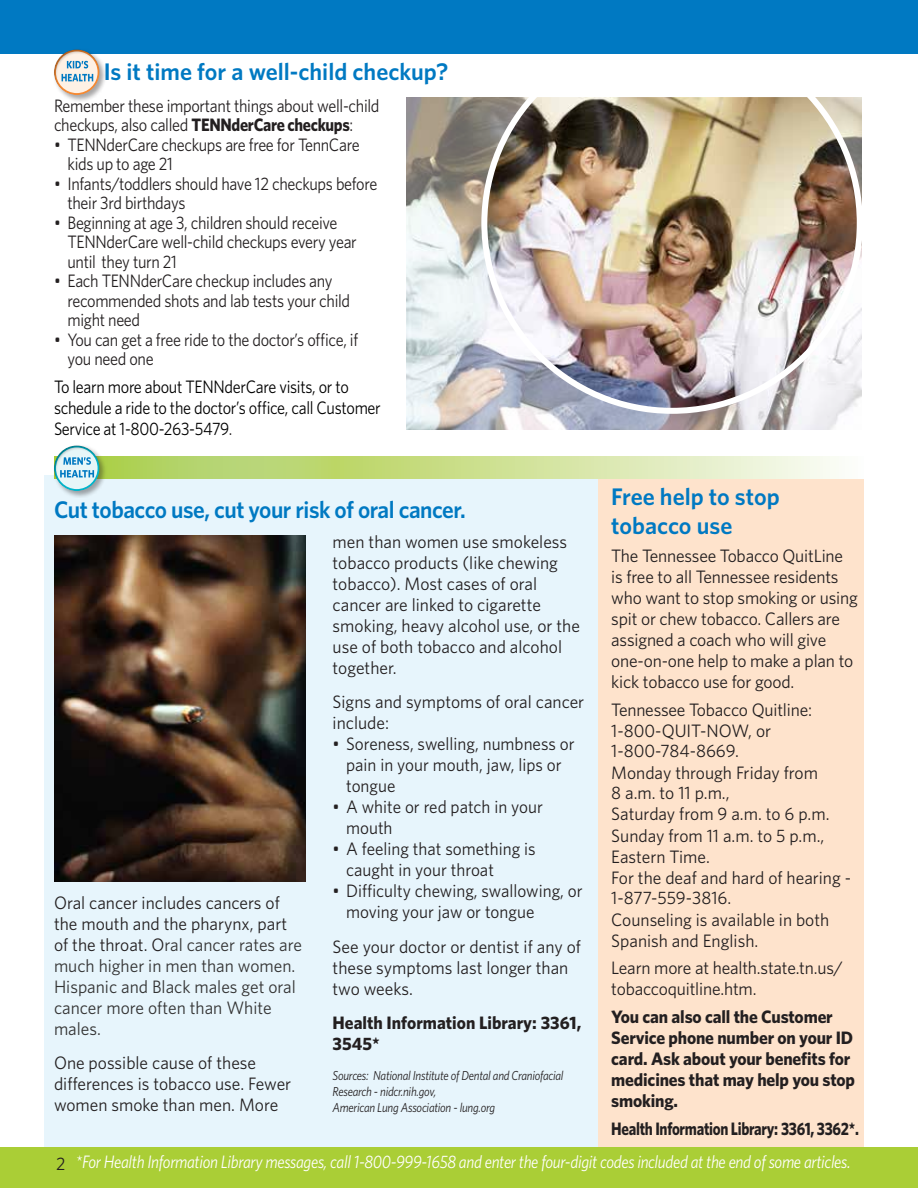
<style>
.page{position:relative;width:918px;height:1188px;background:#fff}
.page>*{position:absolute;margin:0;border:0;box-sizing:border-box;transform-origin:0 0}
.t1{font:600 24px/28.8px "Whitney";letter-spacing:-.01em;color:#0079c2}
.t2{font:18px/21px "Whitney";letter-spacing:-.01em;color:#231f20}
.t3{font:18px/19.5px "Whitney";letter-spacing:-.01em;color:#231f20;scale:.9 1}
.t4{font:18px/21px "Whitney";letter-spacing:-.01em;color:#231f20;scale:.95 1}
.t5{font:18px/21px "Whitney";color:#333}
.t6{font:700 18px/21px "Whitney";letter-spacing:-.01em;color:#231f20}
.t7{font:italic 18px "Whitney";letter-spacing:-.02em;color:#fff;scale:.9 1}
.t8{font:18px/21px "Whitney";letter-spacing:-.02em;color:#000;scale:.9 1}
.t9{font:700 18px "Whitney";letter-spacing:-.01em;color:#231f20;scale:.83 1}
.t10{font:italic 13.05px/15.9px "Whitney";letter-spacing:-.02em;color:#231f20;scale:.9 1}
.s1{font-weight:700}
.s2{color:#231f20}
</style>
<div class="page">
<img style="left:406px;top:97px;width:455px;height:333px">
<img style="left:484px;top:97px;width:376px;height:314px">
<div style="left:44px;top:475px;width:554px;height:678px;background:#e7f5fc"></div>
<div style="left:598px;top:475px;width:266px;height:676px;background:#fee3cc"></div>
<div style="left:0;top:1148px;width:918px;height:40px;background:#aace36"></div>
<div style="left:0;top:0;width:918px;height:54px;background:#0079c2"></div>
<svg style="left:107px;top:456px;width:757px;height:22px;background:#cfe29b"></svg>
<img style="left:54px;top:536px;width:252px;height:345px">
<div style="left:53px;top:48px;width:54px;height:54px;background:#231f20;opacity:.4"></div>
<div style="left:53px;top:48px;width:49px;height:48px;background:#231f20;opacity:.39"></div>
<svg style="left:62px;top:74px;width:31px;height:7px"></svg>
<svg style="left:67px;top:61px;width:21px;height:7px"></svg>
<div style="left:53px;top:444px;width:54px;height:54px;background:#231f20;opacity:.4"></div>
<div style="left:53px;top:444px;width:49px;height:48px;background:#231f20;opacity:.39"></div>
<svg style="left:60px;top:457px;width:34px;height:21px"></svg>
<h1 class="t1" style="left:104px;top:56px;width:346px">Is it time for a well-child checkup?</h1>
<p class="t3" style="left:54px;top:95px;width:363px">Remember these important things about well-child checkups, also called <span class="s1">TENNderCare checkups</span>:</p>
<p class="t3" style="left:67px;top:134px;width:326px;text-indent:-13px">• TENNderCare checkups are free for TennCare kids up to age 21</p>
<p class="t3" style="left:67px;top:173px;width:346px;text-indent:-13px">• Infants/toddlers should have 12 checkups before their 3rd birthdays</p>
<p class="t3" style="left:67px;top:212px;width:323px;text-indent:-13px">• Beginning at age 3, children should receive<br>TENNderCare well-child checkups every year until they turn 21</p>
<p class="t3" style="left:67px;top:271px;width:316px;text-indent:-13px">• Each TENNderCare checkup includes any recommended shots and lab tests your child might need</p>
<p class="t3" style="left:67px;top:329px;width:324px;text-indent:-13px">• You can get a free ride to the doctor’s office, if you need one</p>
<p class="t8" style="left:54px;top:376px;width:365px">To learn more about TENNderCare visits, or to schedule a ride to the doctor’s office, call Customer<br>Service at 1-800-263-5479<span class="s2">.</span></p>
<h1 class="t1" style="left:54px;top:494px;width:413px">Cut tobacco use, cut your risk of oral cancer.</h1>
<p class="t5" style="left:54px;top:891px;width:250px"><span class="s2">Oral cancer includes cancers of the mouth and the pharynx, part of the throat. O</span>ral cancer rates are much higher in men than women.<br>Hispanic and Black males get oral cancer more often than White males.</p>
<p class="t2" style="left:54px;top:1052px;width:239px">One possible cause of these differences is tobacco use. Fewer women smoke than men. More</p>
<p class="t2" style="left:333px;top:531px;width:249px">men than women use smokeless tobacco products (like chewing tobacco). Most cases of oral cancer are linked to cigarette smoking, heavy alcohol use, or the use of both tobacco and alcohol together.</p>
<p class="t2" style="left:333px;top:691px;width:253px">Signs and symptoms of oral cancer include:</p>
<p class="t4" style="left:346px;top:733px;width:242px;text-indent:-13px">• Soreness, swelling, numbness or pain in your mouth, jaw, lips or tongue</p>
<p class="t4" style="left:346px;top:796px;width:209px;text-indent:-13px">• A white or red patch in your mouth</p>
<p class="t4" style="left:346px;top:838px;width:201px;text-indent:-13px">• A feeling that something is caught in your throat</p>
<p class="t4" style="left:346px;top:880px;width:251px;text-indent:-13px">• Difficulty chewing, swallowing, or moving your jaw or tongue</p>
<p class="t2" style="left:333px;top:936px;width:250px">See your doctor or dentist if any of these symptoms last longer than two weeks.</p>
<p class="t6" style="left:333px;top:1012px;width:250px">Health Information Library: 3361,<br>3545*</p>
<p class="t10" style="left:333px;top:1067px;width:258px">Sources: National Institute of Dental and Craniofacial<br>Research - nidcr.nih.gov,<br>American Lung Association - lung.org</p>
<h1 class="t1" style="left:611px;top:482px;width:170px">Free help to stop tobacco use</h1>
<p class="t2" style="left:611px;top:545px;width:248px">The Tennessee Tobacco QuitLine is free to all Tennessee residents who want to stop smoking or using spit or chew tobacco. Callers are assigned a coach who will give one-on-one help to make a plan to kick tobacco use for good.</p>
<p class="t2" style="left:611px;top:698px;width:241px">Tennessee Tobacco Quitline:<br>1-800-QUIT-NOW, or<br>1-800-784-8669.<br>Monday through Friday from<br>8 a.m. to 11 p.m.,<br>Saturday from 9 a.m. to 6 p.m.<br>Sunday from 11 a.m. to 5 p.m.,<br>Eastern Time.<br>For the deaf and hard of hearing -<br>1-877-559-3816.<br>Counseling is available in both<br>Spanish and English.</p>
<p class="t2" style="left:611px;top:957px;width:233px">Learn more at health.state.tn.us/ tobaccoquitline.htm.</p>
<p class="t6" style="left:611px;top:1006px;width:245px">You can also call the Customer<br>Service phone number on your ID card. Ask about your benefits for medicines that may help you stop smoking.</p>
<p class="t9" style="left:611px;top:1116px;width:300px">Health Information Library: 3361, 3362*.</p>
<p class="t2" style="left:56px;top:1153px;width:11px">2</p>
<p class="t7" style="left:76px;top:1150px;width:863px">*For Health Information Library messages, call 1-800-999-1658 and enter the four-digit codes included at the end of some articles.</p>
</div>
